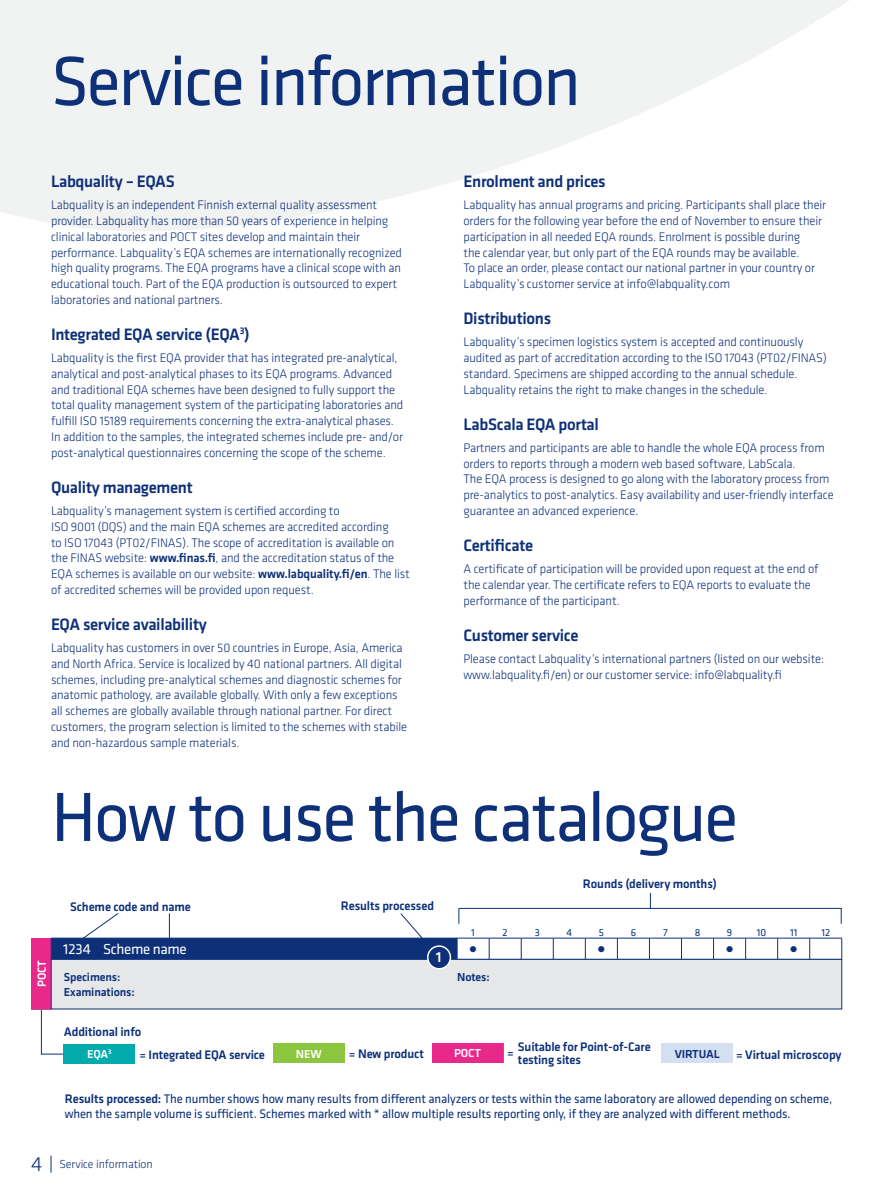
<style>
.page{position:relative;width:893px;height:1191px;background:#fff}
.page>*{position:absolute;margin:0;border:0;box-sizing:border-box;transform-origin:0 0}
.PC_Sisältösivun_otsi{font:72px "Klavika";letter-spacing:-.03em;color:#0d3079}
.PC_Updates_väliotsik{font:500 17.1px "Klavika";letter-spacing:-.02em;color:#0d3079}
.PC_Kierroksen_nimi{font:15px "Klavika";letter-spacing:-.025em;color:#fff}
.PC_Kierrosnumero{font:15px "Klavika";color:#fff}
.PC_lisätiedot_leipis{font:500 15px "Klavika";color:#fff}
.PC_Updates_leipis{font:300 12.9px/15.8px "Klavika";letter-spacing:-.01em;color:#0d3079}
.PC_sisällysluettelo{font:12.9px/15px "Klavika";letter-spacing:-.01em;color:#0d3079}
.PC_sisällysluettelo-2{font:500 12.9px/13.5px "Klavika";letter-spacing:-.01em;color:#0d3079}
.PC_lisätiedot_leipis-2{font:500 12px "Klavika";letter-spacing:-.01em;color:#0d3079}
.Sivuotsikko{font:300 12px "Klavika";letter-spacing:-.01em;color:#0d3079}
.PC_lisätiedot_otsikk{font:500 12px "Klavika";letter-spacing:-.01em;color:#fff}
.PC_lisätiedot_otsikk-2{font:500 12px "Klavika";letter-spacing:-.01em;color:#0d3079}
.PC_Kuukausinumerot{font:10.5px "Klavika";color:#0d3079}
.t1{font:10.5px "Wingdings";color:#0d3079}
.PC_lisätiedot_otsikk-3{font:500 6.9px "Klavika";color:#fff}
.s1{font-weight:500}
.s2{font-size:21px}
</style>
<div class="page">
<svg style="left:0;top:0;width:849px;height:231px;fill:#f1f2f2"></svg>
<hr style="left:41px;top:1053px;width:34px;height:1px;background:#0d3079">
<hr style="left:41px;top:1007px;width:1px;height:47px;background:#0d3079">
<div style="left:32px;top:938px;width:19px;height:71px;background:#e9288b"></div>
<div style="left:51px;top:959px;width:791px;height:50px;background:#e6e7e9;border:1px solid #0d3079"></div>
<div style="left:273px;top:1043px;width:72px;height:20px;background:#8bc63e"></div>
<div style="left:662px;top:1043px;width:71px;height:20px;background:#d4dff1"></div>
<div style="left:64px;top:1044px;width:71px;height:19px;background:#00aaad"></div>
<div style="left:432px;top:1043px;width:71px;height:19px;background:#e9288b"></div>
<div style="left:428px;top:946px;width:22px;height:22px;background:#0d3079;border-radius:50%"></div>
<div style="left:427px;top:945px;width:24px;height:24px;border:2px solid #fff;border-radius:50%"></div>
<svg style="left:51px;top:893px;width:791px;height:66px"></svg>
<svg style="left:51px;top:1155px;width:1px;height:17px"></svg>
<p class="PC_Sisältösivun_otsi" style="left:51px;top:34px;width:531px">Service information</p>
<p class="PC_Updates_väliotsik" style="left:51px;top:170px;width:125px">Labquality – EQAS</p>
<p class="PC_Updates_leipis" style="left:51px;top:197px;width:353px">Labquality is an independent Finnish external quality assessment provider. Labquality has more than 50 years of experience in helping clinical laboratories and POCT sites develop and maintain their performance. Labquality’s EQA schemes are internationally recognized high quality programs. The EQA programs have a clinical scope with an educational touch. Part of the EQA production is outsourced to expert laboratories and national partners.</p>
<p class="PC_Updates_väliotsik" style="left:51px;top:323px;width:200px">Integrated EQA service (EQA<sup>3</sup>)</p>
<p class="PC_Updates_leipis" style="left:51px;top:350px;width:354px">Labquality is the first EQA provider that has integrated pre-analytical, analytical and post-analytical phases to its EQA programs. Advanced and traditional EQA schemes have been designed to fully support the total quality management system of the participating laboratories and fulfill ISO 15189 requirements concerning the extra-analytical phases.<br>In addition to the samples, the integrated schemes include pre- and/or post-analytical questionnaires concerning the scope of the scheme.</p>
<p class="PC_Updates_väliotsik" style="left:51px;top:476px;width:143px">Quality management</p>
<p class="PC_Updates_leipis" style="left:51px;top:503px;width:360px">Labquality’s management system is certified according to<br>ISO 9001 (DQS) and the main EQA schemes are accredited according<br>to ISO 17043 (PT02/FINAS). The scope of accreditation is available on the FINAS website: <span class="s1">www.finas.fi</span>, and the accreditation status of the EQA schemes is available on our website: <span class="s1">www.labquality.fi/en</span>. The list of accredited schemes will be provided upon request.</p>
<p class="PC_Updates_väliotsik" style="left:51px;top:613px;width:157px">EQA service availability</p>
<p class="PC_Updates_leipis" style="left:51px;top:640px;width:358px">Labquality has customers in over 50 countries in Europe, Asia, America and North Africa. Service is localized by 40 national partners. All digital schemes, including pre-analytical schemes and diagnostic schemes for anatomic pathology, are available globally. With only a few exceptions all schemes are globally available through national partner. For direct customers, the program selection is limited to the schemes with stabile and non-hazardous sample materials.</p>
<p class="PC_Updates_väliotsik" style="left:463px;top:170px;width:144px">Enrolment and prices</p>
<p class="PC_Updates_leipis" style="left:463px;top:197px;width:364px">Labquality has annual programs and pricing. Participants shall place their orders for the following year before the end of November to ensure their participation in all needed EQA rounds. Enrolment is possible during<br>the calendar year, but only part of the EQA rounds may be available.<br>To place an order, please contact our national partner in your country or Labquality’s customer service at info@labquality.com</p>
<p class="PC_Updates_väliotsik" style="left:463px;top:307px;width:89px">Distributions</p>
<p class="PC_Updates_leipis" style="left:463px;top:334px;width:365px">Labquality’s specimen logistics system is accepted and continuously audited as part of accreditation according to the ISO 17043 (PT02/FINAS) standard. Specimens are shipped according to the annual schedule.<br>Labquality retains the right to make changes in the schedule.</p>
<p class="PC_Updates_väliotsik" style="left:463px;top:413px;width:137px">LabScala EQA portal</p>
<p class="PC_Updates_leipis" style="left:463px;top:440px;width:372px">Partners and participants are able to handle the whole EQA process from orders to reports through a modern web based software, LabScala.<br>The EQA process is designed to go along with the laboratory process from pre-analytics to post-analytics. Easy availability and user-friendly interface guarantee an advanced experience.</p>
<p class="PC_Updates_väliotsik" style="left:463px;top:534px;width:71px">Certificate</p>
<p class="PC_Updates_leipis" style="left:463px;top:561px;width:357px">A certificate of participation will be provided upon request at the end of the calendar year. The certificate refers to EQA reports to evaluate the performance of the participant.</p>
<p class="PC_Updates_väliotsik" style="left:463px;top:624px;width:117px">Customer service</p>
<p class="PC_Updates_leipis" style="left:463px;top:651px;width:362px">Please contact Labquality’s international partners (listed on our website: www.labquality.fi/en) or our customer service: info@labquality.fi</p>
<p class="PC_Sisältösivun_otsi" style="left:51px;top:770px;width:688px">How to use the catalogue</p>
<p class="PC_lisätiedot_otsikk" style="left:34px;top:987px;width:28px;rotate:-90deg">POCT</p>
<p class="PC_sisällysluettelo-2" style="left:70px;top:899px;width:122px">Scheme code and name</p>
<p class="PC_sisällysluettelo-2" style="left:341px;top:899px;width:95px">Results processed</p>
<p class="PC_sisällysluettelo-2" style="left:583px;top:876px;width:135px">Rounds (delivery months)</p>
<p class="PC_Kuukausinumerot" style="left:471px;top:925px;width:5px">1</p>
<p class="PC_Kuukausinumerot" style="left:503px;top:925px;width:7px">2</p>
<p class="PC_Kuukausinumerot" style="left:535px;top:925px;width:7px">3</p>
<p class="PC_Kuukausinumerot" style="left:566px;top:925px;width:7px">4</p>
<p class="PC_Kuukausinumerot" style="left:599px;top:925px;width:7px">5</p>
<p class="PC_Kuukausinumerot" style="left:631px;top:925px;width:7px">6</p>
<p class="PC_Kuukausinumerot" style="left:663px;top:925px;width:6px">7</p>
<p class="PC_Kuukausinumerot" style="left:695px;top:925px;width:7px">8</p>
<p class="PC_Kuukausinumerot" style="left:727px;top:925px;width:7px">9</p>
<p class="PC_Kuukausinumerot" style="left:757px;top:925px;width:11px">10</p>
<p class="PC_Kuukausinumerot" style="left:790px;top:925px;width:9px">11</p>
<p class="PC_Kuukausinumerot" style="left:821px;top:925px;width:10px">12</p>
<p class="PC_Kierrosnumero" style="left:63px;top:939px;width:29px">1234</p>
<p class="PC_Kierroksen_nimi" style="left:103px;top:939px;width:85px">Scheme name</p>
<p class="t1" style="left:469px;top:943px;width:9px">●</p>
<p class="t1" style="left:597px;top:943px;width:9px">●</p>
<p class="t1" style="left:726px;top:943px;width:9px">●</p>
<p class="t1" style="left:790px;top:943px;width:9px">●</p>
<p class="PC_lisätiedot_leipis-2" style="left:64px;top:969px;width:58px">Specimens:</p>
<p class="PC_lisätiedot_leipis-2" style="left:64px;top:984px;width:72px">Examinations:</p>
<p class="PC_lisätiedot_leipis" style="left:436px;top:946px;width:7px">1</p>
<p class="PC_lisätiedot_leipis-2" style="left:457px;top:969px;width:34px">Notes:</p>
<p class="PC_sisällysluettelo-2" style="left:64px;top:1024px;width:79px">Additional info</p>
<p class="PC_lisätiedot_otsikk" style="left:87px;top:1046px;width:23px">EQA</p>
<p class="PC_lisätiedot_otsikk" style="left:296px;top:1045px;width:27px">NEW</p>
<p class="PC_sisällysluettelo-2" style="left:349px;top:1046px;width:76px">= New product</p>
<p class="PC_lisätiedot_otsikk-2" style="left:675px;top:1045px;width:47px">VIRTUAL</p>
<p class="PC_sisällysluettelo-2" style="left:736px;top:1047px;width:107px">= Virtual microscopy</p>
<p class="PC_lisätiedot_otsikk-3" style="left:108px;top:1047px;width:5px">3</p>
<p class="PC_sisällysluettelo-2" style="left:139px;top:1047px;width:127px">= Integrated EQA service</p>
<p class="PC_lisätiedot_otsikk" style="left:454px;top:1045px;width:28px">POCT</p>
<p class="PC_sisällysluettelo-2" style="left:507px;top:1045px;width:8px">=</p>
<p class="PC_sisällysluettelo-2" style="left:518px;top:1039px;width:134px">Suitable for Point-of-Care testing sites</p>
<p class="PC_sisällysluettelo" style="left:65px;top:1091px;width:769px"><span class="s1">Results processed:</span> The number shows how many results from different analyzers or tests within the same laboratory are allowed depending on scheme, when the sample volume is sufficient. Schemes marked with * allow multiple results reporting only, if they are analyzed with different methods.</p>
<p class="Sivuotsikko" style="left:31px;top:1156px;width:123px"><span class="s2">4</span> Service information</p>
</div>
